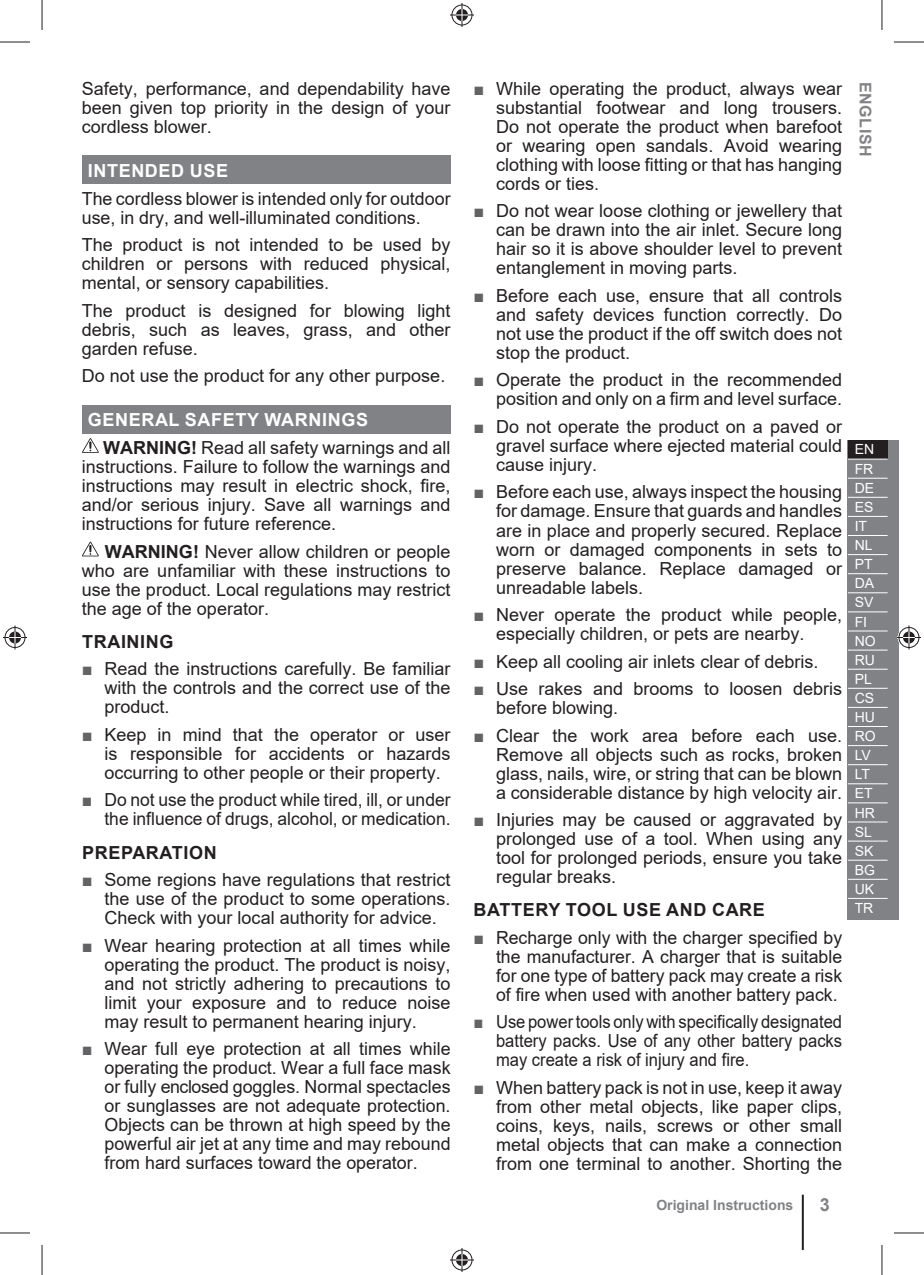
<style>
.page{position:relative;width:924px;height:1275px;background:#fff}
.page>*{position:absolute;margin:0;border:0;box-sizing:border-box;transform-origin:0 0}
.t1{font:18px/19px "Arial";color:#231f20;text-align:justify}
.t2{font:18px/19px "Arial";color:#231f20;text-align:justify;scale:.92 1}
.t3{font:700 18px "Arial";letter-spacing:.035em;color:#231f20}
.t4{font:700 18px "Arial";letter-spacing:.035em;color:#fff}
.t5{font:700 18px "Arial";color:#808285}
.t6{font:700 16px "Arial";letter-spacing:.035em;color:#808285}
.t7{font:14px/19.2px "Arial";color:#fff}
.t8{font:700 14px "Arial";color:#808285}
.s1{font-weight:700;color:#fff}
.s2{font-weight:700}
.s3{color:#636366}
</style>
<div class="page">
<div style="left:847px;top:440px;width:51px;height:480px;background:#808285"></div>
<div style="left:847px;top:440px;width:40px;height:19px;background:#231f20"></div>
<hr style="left:847px;top:458px;width:40px;height:1px;background:#fff">
<hr style="left:847px;top:478px;width:40px;height:1px;background:#fff">
<hr style="left:847px;top:497px;width:40px;height:1px;background:#fff">
<hr style="left:847px;top:516px;width:40px;height:1px;background:#fff">
<hr style="left:847px;top:535px;width:40px;height:1px;background:#fff">
<hr style="left:847px;top:554px;width:40px;height:1px;background:#fff">
<hr style="left:847px;top:573px;width:40px;height:1px;background:#fff">
<hr style="left:847px;top:592px;width:40px;height:1px;background:#fff">
<hr style="left:847px;top:611px;width:40px;height:1px;background:#fff">
<hr style="left:847px;top:630px;width:40px;height:1px;background:#fff">
<hr style="left:847px;top:649px;width:40px;height:1px;background:#fff">
<hr style="left:847px;top:668px;width:40px;height:1px;background:#fff">
<hr style="left:847px;top:688px;width:40px;height:1px;background:#fff">
<hr style="left:847px;top:707px;width:40px;height:1px;background:#fff">
<hr style="left:847px;top:726px;width:40px;height:1px;background:#fff">
<hr style="left:847px;top:745px;width:40px;height:1px;background:#fff">
<hr style="left:847px;top:764px;width:40px;height:1px;background:#fff">
<hr style="left:847px;top:783px;width:40px;height:1px;background:#fff">
<hr style="left:847px;top:802px;width:40px;height:1px;background:#fff">
<hr style="left:847px;top:821px;width:40px;height:1px;background:#fff">
<hr style="left:847px;top:840px;width:40px;height:1px;background:#fff">
<hr style="left:847px;top:859px;width:40px;height:1px;background:#fff">
<hr style="left:847px;top:878px;width:40px;height:1px;background:#fff">
<hr style="left:847px;top:898px;width:40px;height:1px;background:#fff">
<hr style="left:801px;top:1194px;width:2px;height:56px;background:#231f20">
<div style="left:82px;top:155px;width:368px;height:29px;background:#808285"></div>
<div style="left:82px;top:405px;width:368px;height:28px;background:#808285"></div>
<svg style="left:82px;top:438px;width:17px;height:15px"></svg>
<svg style="left:82px;top:541px;width:17px;height:15px"></svg>
<hr style="left:0;top:42px;width:30px;height:1px;background:#231f20">
<hr style="left:893px;top:42px;width:30px;height:1px;background:#231f20">
<hr style="left:0;top:1232px;width:30px;height:1px;background:#231f20">
<hr style="left:893px;top:1232px;width:30px;height:1px;background:#231f20">
<hr style="left:42px;top:0;width:1px;height:30px;background:#231f20">
<hr style="left:42px;top:1245px;width:1px;height:30px;background:#231f20">
<hr style="left:881px;top:0;width:1px;height:30px;background:#231f20">
<hr style="left:881px;top:1245px;width:1px;height:30px;background:#231f20">
<svg style="left:450px;top:3px;width:24px;height:24px"></svg>
<svg style="left:450px;top:1248px;width:24px;height:24px"></svg>
<svg style="left:3px;top:625px;width:24px;height:24px"></svg>
<svg style="left:897px;top:625px;width:23px;height:24px"></svg>
<p class="t1" style="left:82px;top:79px;width:370px">Safety, performance, and dependability have been given top priority in the design of your cordless blower.</p>
<p class="t4" style="left:88px;top:160px;width:142px">INTENDED USE</p>
<p class="t1" style="left:82px;top:189px;width:370px">The cordless blower is intended only for outdoor use, in dry, and well-illuminated conditions.</p>
<p class="t1" style="left:82px;top:235px;width:370px">The product is not intended to be used by children or persons with reduced physical, mental, or sensory capabilities.</p>
<p class="t1" style="left:82px;top:301px;width:370px">The product is designed for blowing light debris, such as leaves, grass, and other garden refuse.</p>
<p class="t1" style="left:82px;top:366px;width:365px">Do not use the product for any other purpose.</p>
<p class="t1" style="left:103px;top:406px;width:349px;line-height:28px;text-indent:-15px"><span class="s1">GENERAL SAFETY WARNINGS<br></span><span class="s2">WARNING!</span> Read all safety warnings and all</p>
<p class="t1" style="left:82px;top:457px;width:370px">instructions. Failure to follow the warnings and instructions may result in electric shock, fire, and/or serious injury. Save all warnings and instructions for future reference.</p>
<p class="t1" style="left:82px;top:542px;width:370px;text-indent:23px"><span class="s2">WARNING!</span> Never allow children or people who are unfamiliar with these instructions to use the product. Local regulations may restrict the age of the operator.</p>
<p class="t3" style="left:82px;top:631px;width:93px">TRAINING</p>
<p class="t1" style="left:104px;top:659px;width:347px;text-indent:-23px"><span class="s3">■</span> Read the instructions carefully. Be familiar with the controls and the correct use of the product.</p>
<p class="t1" style="left:104px;top:725px;width:347px;text-indent:-23px"><span class="s3">■</span> Keep in mind that the operator or user is responsible for accidents or hazards occurring to other people or their property.</p>
<p class="t1" style="left:82px;top:790px;width:370px;text-align:right"><span class="s3">■</span> Do not use the product while tired, ill, or under the influence of drugs, alcohol, or medication.</p>
<p class="t3" style="left:82px;top:842px;width:136px">PREPARATION</p>
<p class="t1" style="left:104px;top:870px;width:347px;text-indent:-23px"><span class="s3">■</span> Some regions have regulations that restrict the use of the product to some operations.<br>Check with your local authority for advice.</p>
<p class="t1" style="left:104px;top:935px;width:347px;text-indent:-23px"><span class="s3">■</span> Wear hearing protection at all times while operating the product. The product is noisy, and not strictly adhering to precautions to limit your exposure and to reduce noise may result to permanent hearing injury.</p>
<p class="t1" style="left:104px;top:1039px;width:347px;text-indent:-23px"><span class="s3">■</span> Wear full eye protection at all times while operating the product. Wear a full face mask or fully enclosed goggles. Normal spectacles or sunglasses are not adequate protection.<br>Objects can be thrown at high speed by the powerful air jet at any time and may rebound from hard surfaces toward the operator.</p>
<p class="t1" style="left:496px;top:79px;width:347px;text-indent:-23px"><span class="s3">■</span> While operating the product, always wear substantial footwear and long trousers.<br>Do not operate the product when barefoot or wearing open sandals. Avoid wearing clothing with loose fitting or that has hanging cords or ties.</p>
<p class="t1" style="left:496px;top:202px;width:347px;text-indent:-23px"><span class="s3">■</span> Do not wear loose clothing or jewellery that can be drawn into the air inlet. Secure long hair so it is above shoulder level to prevent entanglement in moving parts.</p>
<p class="t1" style="left:496px;top:286px;width:347px;text-indent:-23px"><span class="s3">■</span> Before each use, ensure that all controls and safety devices function correctly. Do not use the product if the off switch does not stop the product.</p>
<p class="t1" style="left:473px;top:371px;width:370px;text-align:right"><span class="s3">■</span> Operate the product in the recommended position and only on a firm and level surface.</p>
<p class="t1" style="left:496px;top:417px;width:347px;text-indent:-23px"><span class="s3">■</span> Do not operate the product on a paved or gravel surface where ejected material could cause injury.</p>
<p class="t1" style="left:496px;top:483px;width:347px;text-indent:-23px"><span class="s3">■</span> Before each use, always inspect the housing for damage. Ensure that guards and handles are in place and properly secured. Replace worn or damaged components in sets to preserve balance. Replace damaged or unreadable labels.</p>
<p class="t1" style="left:496px;top:605px;width:347px;text-indent:-23px"><span class="s3">■</span> Never operate the product while people, especially children, or pets are nearby.</p>
<p class="t1" style="left:473px;top:652px;width:346px"><span class="s3">■</span> Keep all cooling air inlets clear of debris.</p>
<p class="t1" style="left:496px;top:679px;width:347px;text-indent:-23px"><span class="s3">■</span> Use rakes and brooms to loosen debris before blowing.</p>
<p class="t1" style="left:496px;top:726px;width:347px;text-indent:-23px"><span class="s3">■</span> Clear the work area before each use.<br>Remove all objects such as rocks, broken glass, nails, wire, or string that can be blown a considerable distance by high velocity air.</p>
<p class="t1" style="left:496px;top:810px;width:347px;text-indent:-23px"><span class="s3">■</span> Injuries may be caused or aggravated by prolonged use of a tool. When using any tool for prolonged periods, ensure you take regular breaks.</p>
<p class="t3" style="left:473px;top:900px;width:293px">BATTERY TOOL USE AND CARE</p>
<p class="t1" style="left:496px;top:928px;width:347px;text-indent:-23px"><span class="s3">■</span> Recharge only with the charger specified by the manufacturer. A charger that is suitable for one type of battery pack may create a risk of fire when used with another battery pack.</p>
<p class="t2" style="left:496px;top:1012px;width:377px;text-indent:-23px"><span class="s3">■</span> Use power tools only with specifically designated battery packs. Use of any other battery packs may create a risk of injury and fire.</p>
<p class="t1" style="left:496px;top:1078px;width:347px;text-indent:-23px"><span class="s3">■</span> When battery pack is not in use, keep it away from other metal objects, like paper clips, coins, keys, nails, screws or other small metal objects that can make a connection from one terminal to another. Shorting the</p>
<p class="t8" style="left:656px;top:1197px;width:138px">Original Instructions</p>
<p class="t5" style="left:819px;top:1194px;width:12px">3</p>
<p class="t6" style="left:874px;top:82px;width:76px;rotate:90deg">ENGLISH</p>
<p class="t7" style="left:854px;top:440px;width:22px">EN<br>FR<br>DE<br>ES<br>IT<br>NL<br>PT<br>DA<br>SV<br>FI<br>NO<br>RU<br>PL<br>CS<br>HU<br>RO<br>LV<br>LT<br>ET<br>HR<br>SL<br>SK<br>BG<br>UK<br>TR</p>
</div>
